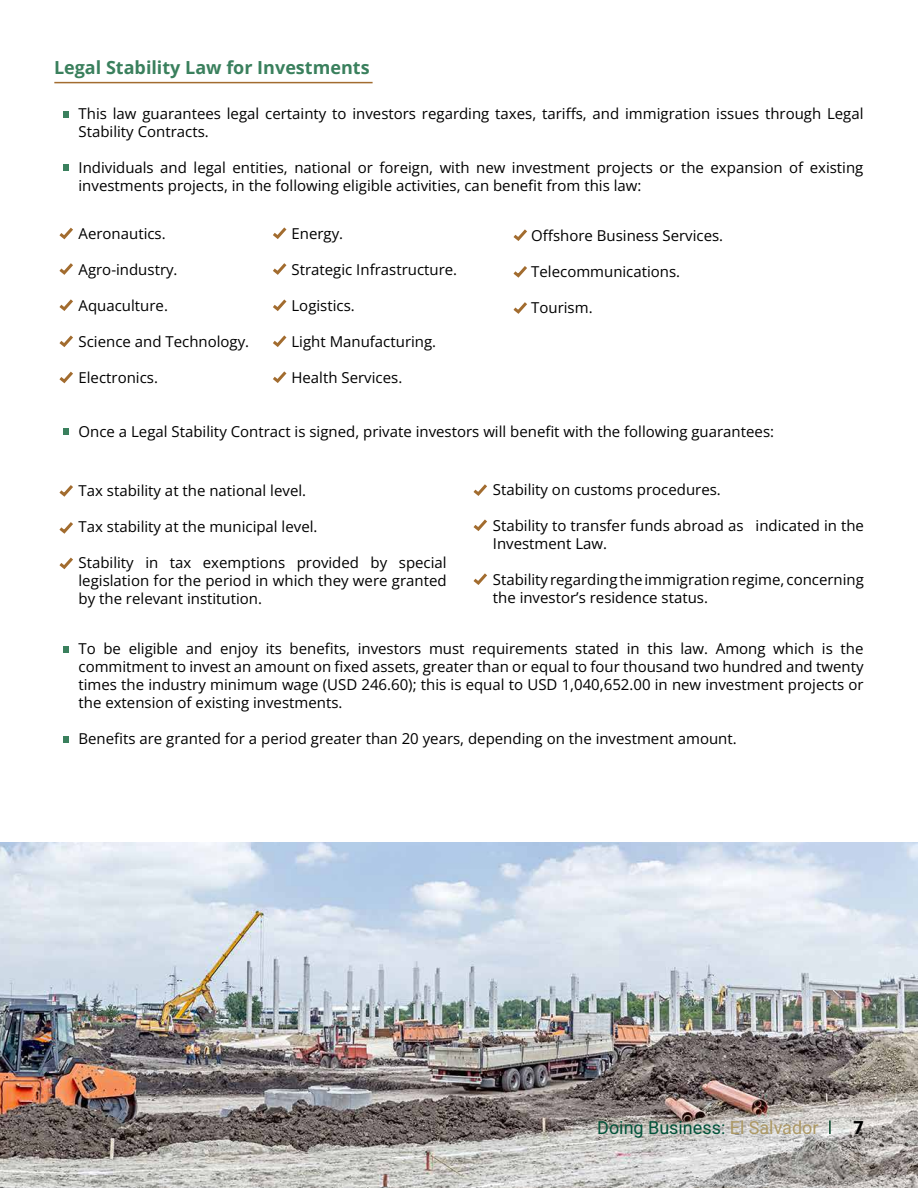
<style>
.page{position:relative;width:918px;height:1188px;background:#fff}
.page>*{position:absolute;margin:0;border:0;box-sizing:border-box;transform-origin:0 0}
.t1{font:18px "Open Sans";color:#3a805d}
.t2{font:18px "Roboto";color:#025239}
.t3{font:900 18px "Roboto";color:#000}
.t4{font:15px/18px "Open Sans";color:#000}
.s1{color:#ac9863}
</style>
<div class="page">
<hr style="left:54px;top:82px;width:319px;height:1px;background:#a26c2f">
<svg style="left:59px;top:227px;width:14px;height:13px"></svg>
<svg style="left:273px;top:227px;width:14px;height:12px"></svg>
<svg style="left:513px;top:229px;width:14px;height:12px"></svg>
<svg style="left:513px;top:302px;width:14px;height:12px"></svg>
<svg style="left:59px;top:263px;width:14px;height:12px"></svg>
<svg style="left:273px;top:263px;width:14px;height:12px"></svg>
<svg style="left:513px;top:266px;width:14px;height:12px"></svg>
<svg style="left:59px;top:299px;width:14px;height:12px"></svg>
<svg style="left:59px;top:335px;width:14px;height:12px"></svg>
<svg style="left:59px;top:371px;width:14px;height:13px"></svg>
<svg style="left:59px;top:485px;width:14px;height:12px"></svg>
<svg style="left:59px;top:522px;width:14px;height:12px"></svg>
<svg style="left:59px;top:557px;width:14px;height:13px"></svg>
<svg style="left:473px;top:484px;width:14px;height:12px"></svg>
<svg style="left:473px;top:519px;width:14px;height:12px"></svg>
<svg style="left:473px;top:573px;width:14px;height:12px"></svg>
<svg style="left:273px;top:299px;width:14px;height:12px"></svg>
<svg style="left:273px;top:335px;width:14px;height:12px"></svg>
<svg style="left:273px;top:371px;width:14px;height:12px"></svg>
<div style="left:63px;top:164px;width:6px;height:7px;background:#3a805d"></div>
<div style="left:63px;top:111px;width:6px;height:7px;background:#3a805d"></div>
<svg style="left:63px;top:428px;width:6px;height:6px"></svg>
<div style="left:63px;top:646px;width:6px;height:7px;background:#3a805d"></div>
<div style="left:63px;top:736px;width:6px;height:7px;background:#3a805d"></div>
<img style="left:0;top:842px;width:918px;height:346px">
<svg style="left:829px;top:1120px;width:2px;height:14px"></svg>
<p class="t1" style="left:54px;top:55px;width:317px">Legal Stability Law for Investments</p>
<p class="t4" style="left:79px;top:105px;width:787px">This law guarantees legal certainty to investors regarding taxes, tariffs, and immigration issues through Legal<br>Stability Contracts.</p>
<p class="t4" style="left:79px;top:159px;width:786px">Individuals and legal entities, national or foreign, with new investment projects or the expansion of existing investments projects, in the following eligible activities, can benefit from this law:</p>
<p class="t4" style="left:79px;top:224px;width:89px">Aeronautics.</p>
<p class="t4" style="left:79px;top:260px;width:101px">Agro-industry.</p>
<p class="t4" style="left:79px;top:296px;width:91px">Aquaculture.</p>
<p class="t4" style="left:79px;top:332px;width:172px">Science and Technology.</p>
<p class="t4" style="left:79px;top:368px;width:81px">Electronics.</p>
<p class="t4" style="left:292px;top:224px;width:53px">Energy.</p>
<p class="t4" style="left:292px;top:260px;width:167px">Strategic Infrastructure.</p>
<p class="t4" style="left:292px;top:296px;width:65px">Logistics.</p>
<p class="t4" style="left:292px;top:332px;width:146px">Light Manufacturing.</p>
<p class="t4" style="left:292px;top:368px;width:112px">Health Services.</p>
<p class="t4" style="left:531px;top:226px;width:193px">Offshore Business Services.</p>
<p class="t4" style="left:531px;top:262px;width:151px">Telecommunications.</p>
<p class="t4" style="left:531px;top:298px;width:63px">Tourism.</p>
<p class="t4" style="left:79px;top:423px;width:697px">Once a Legal Stability Contract is signed, private investors will benefit with the following guarantees:</p>
<p class="t4" style="left:79px;top:481px;width:229px">Tax stability at the national level.</p>
<p class="t4" style="left:79px;top:517px;width:240px">Tax stability at the municipal level.</p>
<p class="t4" style="left:79px;top:553px;width:370px;text-align:justify">Stability in tax exemptions provided by special legislation for the period in which they were granted by the relevant institution.</p>
<p class="t4" style="left:493px;top:480px;width:230px">Stability on customs procedures.</p>
<p class="t4" style="left:493px;top:516px;width:373px">Stability to transfer funds abroad as indicated in the<br>Investment Law.</p>
<p class="t4" style="left:493px;top:570px;width:373px">Stability regarding the immigration regime, concerning the investor’s residence status.</p>
<p class="t4" style="left:78px;top:640px;width:787px;text-align:justify">To be eligible and enjoy its benefits, investors must requirements stated in this law. Among which is the commitment to invest an amount on fixed assets, greater than or equal to four thousand two hundred and twenty times the industry minimum wage (USD 246.60); this is equal to USD 1,040,652.00 in new investment projects or the extension of existing investments.</p>
<p class="t4" style="left:78px;top:730px;width:660px">Benefits are granted for a period greater than 20 years, depending on the investment amount.</p>
<p class="t2" style="left:597px;top:1115px;width:223px">Doing Business: <span class="s1">El Salvador</span></p>
<p class="t3" style="left:854px;top:1115px;width:12px">7</p>
</div>
